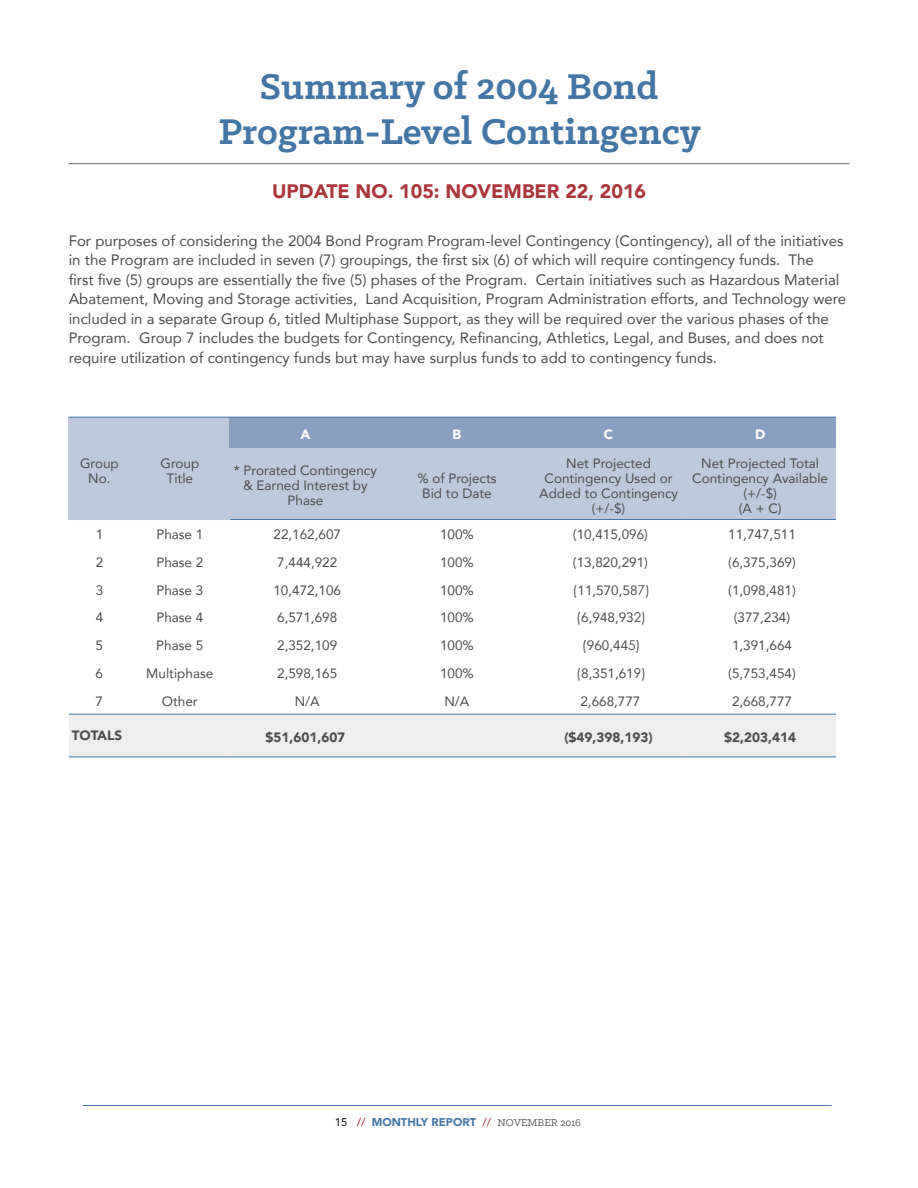
<style>
.page{position:relative;width:918px;height:1188px;background:#fff}
.page>*{position:absolute;margin:0;border:0;box-sizing:border-box;transform-origin:0 0}
.t1{font:700 40.5px/45px "Klinic Slab";color:#4276a6;text-align:center}
.t2{font:900 19.5px "Avenir";color:#ab353a}
.t3{font:15px/19.5px "Avenir";color:#4b4c4d}
.t4{font:13.5px/15px "Avenir";color:#4b4c4d;text-align:center}
.t5{font:900 13.5px "Avenir";color:#4b4c4d}
.t6{font:900 13.5px "Avenir";color:#fff}
.t7{font:900 11.25px "Avenir";color:#4276a6}
.s1{font-family:"Century Gothic"}
.s2{font-weight:500;color:#231f20}
.s3{font-weight:500;color:#ab353a}
.s4{font-family:"Klinic Slab";font-weight:400;color:#3e3e3f}
</style>
<div class="page">
<hr style="left:83px;top:1105px;width:749px;height:1px;background:#4276a6">
<hr style="left:69px;top:163px;width:781px;height:1px;background:#6c6d70">
<div style="left:69px;top:714px;width:161px;height:43px;background:#eeeeef"></div>
<div style="left:230px;top:714px;width:151px;height:43px;background:#eeeeef"></div>
<div style="left:533px;top:714px;width:151px;height:43px;background:#eeeeef"></div>
<div style="left:684px;top:714px;width:152px;height:43px;background:#eeeeef"></div>
<hr style="left:69px;top:686px;width:61px;height:1px;background:#4276a6">
<hr style="left:130px;top:686px;width:100px;height:1px;background:#4276a6">
<hr style="left:230px;top:686px;width:151px;height:1px;background:#4276a6">
<hr style="left:381px;top:686px;width:152px;height:1px;background:#4276a6">
<hr style="left:533px;top:686px;width:151px;height:1px;background:#4276a6">
<hr style="left:684px;top:686px;width:152px;height:1px;background:#4276a6">
<div style="left:230px;top:447px;width:151px;height:73px;background:#bfc9de"></div>
<div style="left:381px;top:447px;width:152px;height:73px;background:#bfc9de"></div>
<div style="left:533px;top:447px;width:151px;height:73px;background:#bfc9de"></div>
<div style="left:684px;top:447px;width:152px;height:73px;background:#bfc9de"></div>
<hr style="left:230px;top:447px;width:151px;height:1px;background:#4276a6">
<hr style="left:381px;top:447px;width:152px;height:1px;background:#4276a6">
<hr style="left:533px;top:447px;width:151px;height:1px;background:#4276a6">
<hr style="left:684px;top:447px;width:152px;height:1px;background:#4276a6">
<hr style="left:230px;top:519px;width:151px;height:1px;background:#4276a6">
<hr style="left:381px;top:519px;width:152px;height:1px;background:#4276a6">
<hr style="left:533px;top:519px;width:151px;height:1px;background:#4276a6">
<hr style="left:684px;top:519px;width:152px;height:1px;background:#4276a6">
<div style="left:69px;top:417px;width:61px;height:103px;background:#bfc9de"></div>
<div style="left:130px;top:417px;width:100px;height:103px;background:#bfc9de"></div>
<div style="left:230px;top:417px;width:151px;height:30px;background:#8aa0c3"></div>
<div style="left:381px;top:417px;width:152px;height:30px;background:#8aa0c3"></div>
<div style="left:533px;top:417px;width:151px;height:30px;background:#8aa0c3"></div>
<div style="left:684px;top:417px;width:152px;height:30px;background:#8aa0c3"></div>
<hr style="left:230px;top:417px;width:151px;height:1px;background:#4276a6">
<hr style="left:381px;top:417px;width:152px;height:1px;background:#4276a6">
<hr style="left:533px;top:417px;width:151px;height:1px;background:#4276a6">
<hr style="left:684px;top:417px;width:152px;height:1px;background:#4276a6">
<hr style="left:69px;top:417px;width:61px;height:1px;background:#4276a6">
<hr style="left:130px;top:417px;width:100px;height:1px;background:#4276a6">
<div style="left:381px;top:714px;width:152px;height:43px;background:#eeeeef"></div>
<hr style="left:230px;top:714px;width:151px;height:1px;background:#4276a6">
<hr style="left:381px;top:714px;width:152px;height:1px;background:#4276a6">
<hr style="left:533px;top:714px;width:151px;height:1px;background:#4276a6">
<hr style="left:684px;top:714px;width:152px;height:1px;background:#4276a6">
<hr style="left:230px;top:757px;width:151px;height:1px;background:#4276a6">
<hr style="left:381px;top:757px;width:152px;height:1px;background:#4276a6">
<hr style="left:533px;top:757px;width:151px;height:1px;background:#4276a6">
<hr style="left:684px;top:757px;width:152px;height:1px;background:#4276a6">
<hr style="left:69px;top:714px;width:61px;height:1px;background:#4276a6">
<hr style="left:130px;top:714px;width:100px;height:1px;background:#4276a6">
<hr style="left:69px;top:757px;width:61px;height:1px;background:#4276a6">
<hr style="left:130px;top:757px;width:100px;height:1px;background:#4276a6">
<h2 class="t1" style="left:218px;top:63px;width:484px">Summary of 2004 Bond<br>Program-Level Contingency</h2>
<p class="t2" style="left:272px;top:174px;width:375px">UPDATE NO. 105: NOVEMBER 22, 2016</p>
<p class="t3" style="left:69px;top:230px;width:776px">For purposes of considering the 2004 Bond Program Program-level Contingency (Contingency), all of the initiatives</p>
<p class="t3" style="left:69px;top:250px;width:779px">in the Program are included in seven (7) groupings, the first six (6) of which will require contingency funds. The<br>first five (5) groups are essentially the five (5) phases of the Program. Certain initiatives such as Hazardous Material Abatement, Moving and Storage activities, Land Acquisition, Program Administration efforts, and Technology were included in a separate Group 6, titled Multiphase Support, as they will be required over the various phases of the Program. Group 7 includes the budgets for Contingency, Refinancing, Athletics, Legal, and Buses, and does not require utilization of contingency funds but may have surplus funds to add to contingency funds.</p>
<p class="t4" style="left:80px;top:455px;width:40px">Group<br>No.</p>
<p class="t4" style="left:161px;top:455px;width:40px">Group<br>Title</p>
<p class="t6" style="left:300px;top:423px;width:12px">A</p>
<p class="t6" style="left:453px;top:423px;width:10px">B</p>
<p class="t6" style="left:604px;top:423px;width:11px">C</p>
<p class="t6" style="left:755px;top:423px;width:12px">D</p>
<p class="t4" style="left:234px;top:463px;width:145px">* Prorated Contingency &amp; Earned Interest by<br>Phase</p>
<p class="t4" style="left:417px;top:470px;width:81px">% of Projects<br>Bid to Date</p>
<p class="t4" style="left:539px;top:455px;width:140px">Net Projected<br>Contingency Used or<br>Added to Contingency (+/-$)</p>
<p class="t4" style="left:692px;top:455px;width:137px">Net Projected Total<br>Contingency Available (+/-$)<br>(A + C)</p>
<p class="t4" style="left:96px;top:526px;width:9px">1</p>
<p class="t4" style="left:156px;top:526px;width:49px">Phase 1</p>
<p class="t4" style="left:274px;top:526px;width:69px">22,162,607</p>
<p class="t4" style="left:440px;top:526px;width:35px">100%</p>
<p class="t4" style="left:573px;top:526px;width:77px">(10,415,096)</p>
<p class="t4" style="left:728px;top:526px;width:69px">11,747,511</p>
<p class="t4" style="left:96px;top:554px;width:9px">2</p>
<p class="t4" style="left:156px;top:554px;width:49px">Phase 2</p>
<p class="t4" style="left:277px;top:554px;width:62px">7,444,922</p>
<p class="t4" style="left:440px;top:554px;width:35px">100%</p>
<p class="t4" style="left:573px;top:554px;width:77px">(13,820,291)</p>
<p class="t4" style="left:728px;top:554px;width:69px">(6,375,369)</p>
<p class="t4" style="left:96px;top:582px;width:9px">3</p>
<p class="t4" style="left:156px;top:582px;width:49px">Phase 3</p>
<p class="t4" style="left:273px;top:582px;width:69px">10,472,106</p>
<p class="t4" style="left:440px;top:582px;width:35px">100%</p>
<p class="t4" style="left:573px;top:582px;width:79px"><span class="s1">(</span>11,570,58<span class="s1">7)</span></p>
<p class="t4" style="left:728px;top:582px;width:69px">(1,098,481)</p>
<p class="t4" style="left:96px;top:610px;width:9px">4</p>
<p class="t4" style="left:156px;top:610px;width:49px">Phase 4</p>
<p class="t4" style="left:277px;top:610px;width:62px">6,571,698</p>
<p class="t4" style="left:440px;top:610px;width:35px">100%</p>
<p class="t4" style="left:576px;top:610px;width:71px"><span class="s1">(</span>6,948,93<span class="s1">2)</span></p>
<p class="t4" style="left:734px;top:610px;width:58px">(377,234)</p>
<p class="t4" style="left:96px;top:637px;width:9px">5</p>
<p class="t4" style="left:156px;top:637px;width:49px">Phase 5</p>
<p class="t4" style="left:277px;top:637px;width:62px">2,352,109</p>
<p class="t4" style="left:440px;top:637px;width:35px">100%</p>
<p class="t4" style="left:582px;top:637px;width:60px"><span class="s1">(</span>960,44<span class="s1">5)</span></p>
<p class="t4" style="left:732px;top:637px;width:62px">1,391,664</p>
<p class="t4" style="left:96px;top:665px;width:9px">6</p>
<p class="t4" style="left:146px;top:665px;width:69px">Multiphase</p>
<p class="t4" style="left:277px;top:665px;width:62px">2,598,165</p>
<p class="t4" style="left:440px;top:665px;width:35px">100%</p>
<p class="t4" style="left:576px;top:665px;width:71px"><span class="s1">(</span>8,351,61<span class="s1">9)</span></p>
<p class="t4" style="left:728px;top:665px;width:69px">(5,753,454)</p>
<p class="t4" style="left:96px;top:693px;width:9px">7</p>
<p class="t4" style="left:162px;top:693px;width:37px">Other</p>
<p class="t4" style="left:295px;top:693px;width:27px">N/A</p>
<p class="t4" style="left:444px;top:693px;width:27px">N/A</p>
<p class="t4" style="left:580px;top:693px;width:62px">2,668,777</p>
<p class="t4" style="left:732px;top:693px;width:62px">2,668,777</p>
<p class="t5" style="left:72px;top:724px;width:52px">TOTALS</p>
<p class="t5" style="left:265px;top:726px;width:81px">$51,601,607</p>
<p class="t5" style="left:564px;top:726px;width:90px">($49,398,193)</p>
<p class="t5" style="left:724px;top:726px;width:73px">$2,203,414</p>
<p class="t7" style="left:335px;top:1112px;width:247px"><span class="s2">15</span> <span class="s3">//</span> MONTHLY REPORT <span class="s3">//</span> <span class="s4">NOVEMBER 2016</span></p>
</div>
